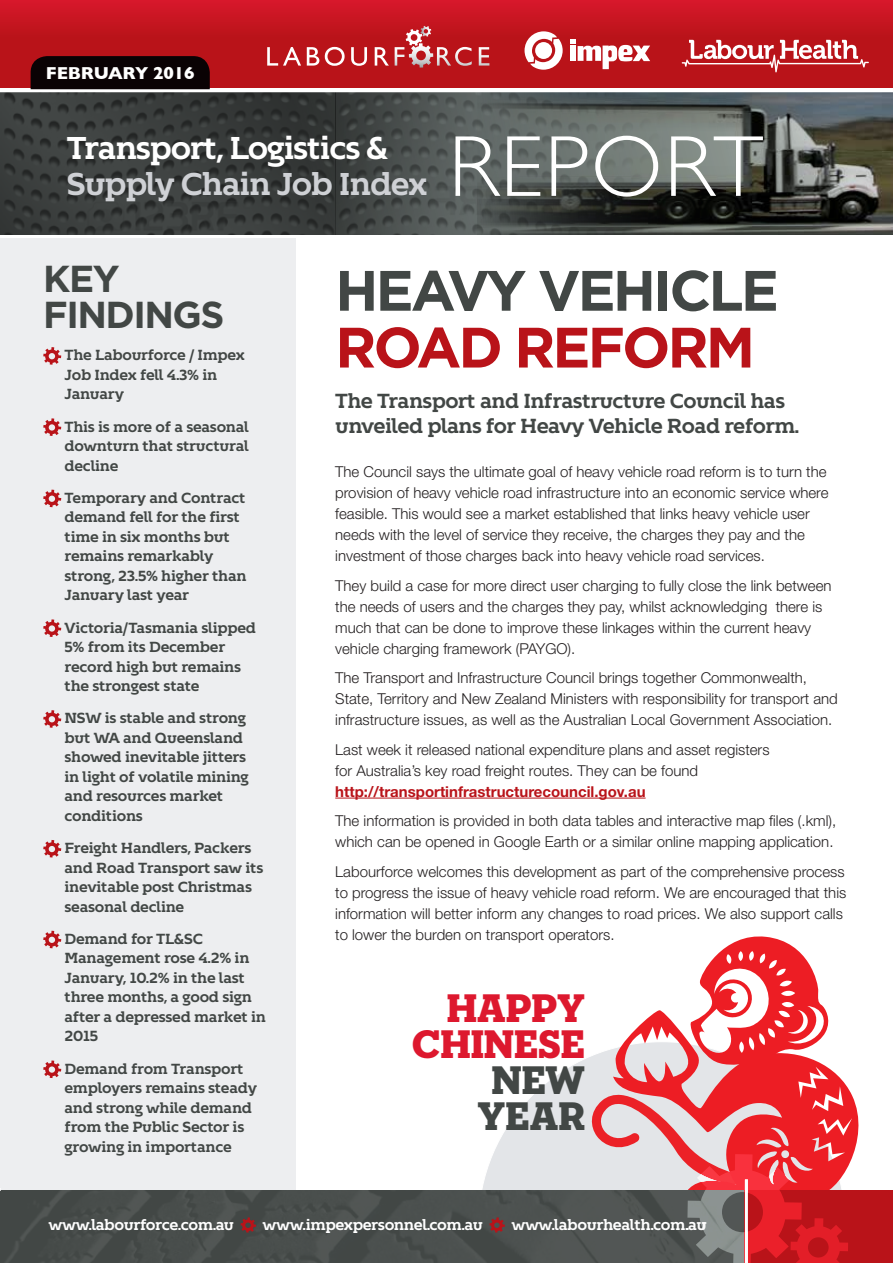
<style>
.page{position:relative;width:893px;height:1263px;background:#fff}
.page>*{position:absolute;margin:0;border:0;box-sizing:border-box;transform-origin:0 0}
.t1{font:300 87.15px "Gill Sans";letter-spacing:.02em;color:#fff}
.t2{font:700 56.85px "Gotham";letter-spacing:-.05em;color:#424745}
.t3{font:700 56.85px "Gotham";letter-spacing:-.05em;color:#b91319}
.t4{font:40.65px/36.2px "Neutraface Slab Display Titling";letter-spacing:.01em;color:#dd182e;text-align:right}
.t5{font:40.65px/36.2px "Neutraface Slab Display Titling";letter-spacing:.01em;color:#424745;text-align:center}
.t6{font:700 37.5px/36px "Gotham";letter-spacing:-.04em;color:#424745}
.t7{font:700 31.5px "Kontrapunkt Bob";letter-spacing:-.04em;color:#fff}
.t8{font:700 31.5px "Kontrapunkt Bob";letter-spacing:-.04em;color:#cfd1d5}
.t9{font:700 20.4px/25px "Kontrapunkt Bob";letter-spacing:-.03em;color:#424745}
.t10{font:700 17.7px "Gill Sans";letter-spacing:-.01em;color:#fff}
.t11{font:300 15px/21px "Helvetica Neue";color:#231f20}
.t12{font:700 15px "Kontrapunkt Bob";letter-spacing:-.03em;color:#fff}
.t13{font:700 15px "Helvetica Neue";color:#b91319}
.t14{font:700 14.7px/19.5px "Kontrapunkt Bob";letter-spacing:-.02em;color:#424745}
</style>
<div class="page">
<svg style="left:478px;top:1049px;width:135px;height:142px"></svg>
<svg style="left:699px;top:936px;width:127px;height:74px"></svg>
<svg style="left:613px;top:1010px;width:245px;height:181px"></svg>
<div style="left:1px;top:236px;width:295px;height:955px;background:#edeef0"></div>
<svg style="left:43px;top:347px;width:18px;height:18px"></svg>
<svg style="left:43px;top:418px;width:18px;height:18px"></svg>
<svg style="left:43px;top:490px;width:18px;height:17px"></svg>
<svg style="left:43px;top:619px;width:18px;height:18px"></svg>
<svg style="left:43px;top:710px;width:18px;height:18px"></svg>
<svg style="left:43px;top:840px;width:18px;height:17px"></svg>
<svg style="left:43px;top:931px;width:18px;height:17px"></svg>
<svg style="left:43px;top:1060px;width:18px;height:18px"></svg>
<div style="left:0;top:0;width:893px;height:87px;background:linear-gradient(to bottom,#cd1725,#b11315)"></div>
<hr style="left:0;top:1089px;width:1px;height:99px;background:#edeef0">
<div style="left:31px;top:56px;width:179px;height:33px;background:#0a0204"></div>
<img style="left:1px;top:1191px;width:591px;height:72px">
<hr style="left:0;top:1191px;width:1px;height:72px;background:#424745">
<img style="left:1px;top:92px;width:477px;height:143px">
<img style="left:478px;top:92px;width:415px;height:143px">
<div style="left:745px;top:1191px;width:148px;height:72px;background:#b91319"></div>
<svg style="left:0;top:0;width:1px;height:89px"></svg>
<hr style="left:0;top:235px;width:893px;height:3px;background:#fff">
<svg style="left:241px;top:1217px;width:15px;height:15px"></svg>
<svg style="left:489px;top:1217px;width:16px;height:15px"></svg>
<svg style="left:267px;top:47px;width:34px;height:19px"></svg>
<svg style="left:307px;top:47px;width:12px;height:19px"></svg>
<svg style="left:325px;top:47px;width:20px;height:19px"></svg>
<svg style="left:351px;top:47px;width:16px;height:19px"></svg>
<svg style="left:375px;top:47px;width:14px;height:19px"></svg>
<svg style="left:479px;top:47px;width:10px;height:19px"></svg>
<svg style="left:395px;top:26px;width:77px;height:42px;background:#c5474c"></svg>
<svg style="left:682px;top:40px;width:187px;height:32px"></svg>
<svg style="left:592px;top:1094px;width:256px;height:169px;background:#c16367"></svg>
<svg style="left:525px;top:31px;width:38px;height:39px"></svg>
<div style="left:535px;top:42px;width:17px;height:17px;background:#fff;border-radius:50%"></div>
<svg style="left:570px;top:39px;width:80px;height:30px"></svg>
<hr style="left:335px;top:798px;width:311px;height:1px;background:#b91319">
<p class="t10" style="left:46px;top:59px;width:150px">FEBRUARY 2016</p>
<h3 class="t7" style="left:67px;top:130px;width:323px">Transport, Logistics &amp;</h3>
<h3 class="t8" style="left:67px;top:166px;width:362px">Supply Chain Job Index</h3>
<h1 class="t1" style="left:449px;top:99px;width:316px">REPORT</h1>
<h3 class="t6" style="left:43px;top:260px;width:183px">KEY<br>FINDINGS</h3>
<p class="t14" style="left:65px;top:346px;width:182px">The Labourforce / Impex<br>Job Index fell 4.3% in<br>January</p>
<p class="t14" style="left:65px;top:417px;width:186px;text-align:justify">This is more of a seasonal downturn that structural decline</p>
<p class="t14" style="left:65px;top:488px;width:184px">Temporary and Contract demand fell for the first time in six months but remains remarkably strong, 23.5% higher than<br>January last year</p>
<p class="t14" style="left:65px;top:618px;width:193px">Victoria/Tasmania slipped<br>5% from its December record high but remains the strongest state</p>
<p class="t14" style="left:65px;top:709px;width:186px">NSW is stable and strong but WA and Queensland showed inevitable jitters in light of volatile mining and resources market conditions</p>
<p class="t14" style="left:65px;top:838px;width:200px">Freight Handlers, Packers and Road Transport saw its inevitable post Christmas seasonal decline</p>
<p class="t14" style="left:65px;top:929px;width:203px">Demand for TL&amp;SC<br>Management rose 4.2% in<br>January, 10.2% in the last three months, a good sign after a depressed market in<br>2015</p>
<p class="t14" style="left:65px;top:1059px;width:194px">Demand from Transport employers remains steady and strong while demand from the Public Sector is growing in importance</p>
<h2 class="t2" style="left:335px;top:253px;width:445px">HEAVY VEHICLE</h2>
<h2 class="t3" style="left:335px;top:310px;width:421px">ROAD REFORM</h2>
<h3 class="t9" style="left:335px;top:389px;width:466px">The Transport and Infrastructure Council has unveiled plans for Heavy Vehicle Road reform.</h3>
<p class="t11" style="left:335px;top:461px;width:495px">The Council says the ultimate goal of heavy vehicle road reform is to turn the provision of heavy vehicle road infrastructure into an economic service where feasible. This would see a market established that links heavy vehicle user needs with the level of service they receive, the charges they pay and the investment of those charges back into heavy vehicle road services.</p>
<p class="t11" style="left:335px;top:574px;width:498px">They build a case for more direct user charging to fully close the link between the needs of users and the charges they pay, whilst acknowledging there is much that can be done to improve these linkages within the current heavy vehicle charging framework (PAYGO).</p>
<p class="t11" style="left:335px;top:667px;width:504px">The Transport and Infrastructure Council brings together Commonwealth,<br>State, Territory and New Zealand Ministers with responsibility for transport and infrastructure issues, as well as the Australian Local Government Association.</p>
<p class="t11" style="left:335px;top:738px;width:436px">Last week it released national expenditure plans and asset registers for Australia’s key road freight routes. They can be found</p>
<p class="t13" style="left:335px;top:782px;width:312px">http://transportinfrastructurecouncil.gov.au</p>
<p class="t11" style="left:335px;top:810px;width:502px">The information is provided in both data tables and interactive map files (.kml), which can be opened in Google Earth or a similar online mapping application.</p>
<p class="t11" style="left:335px;top:860px;width:513px">Labourforce welcomes this development as part of the comprehensive process to progress the issue of heavy vehicle road reform. We are encouraged that this information will better inform any changes to road prices. We also support calls to lower the burden on transport operators.</p>
<h3 class="t4" style="left:412px;top:990px;width:175px">HAPPY<br>CHINESE</h3>
<h3 class="t5" style="left:478px;top:1062px;width:109px">NEW<br>YEAR</h3>
<p class="t12" style="left:48px;top:1216px;width:187px">www.labourforce.com.au</p>
<p class="t12" style="left:263px;top:1216px;width:222px">www.impexpersonnel.com.au</p>
<p class="t12" style="left:511px;top:1216px;width:197px">www.labourhealth.com.au</p>
</div>
